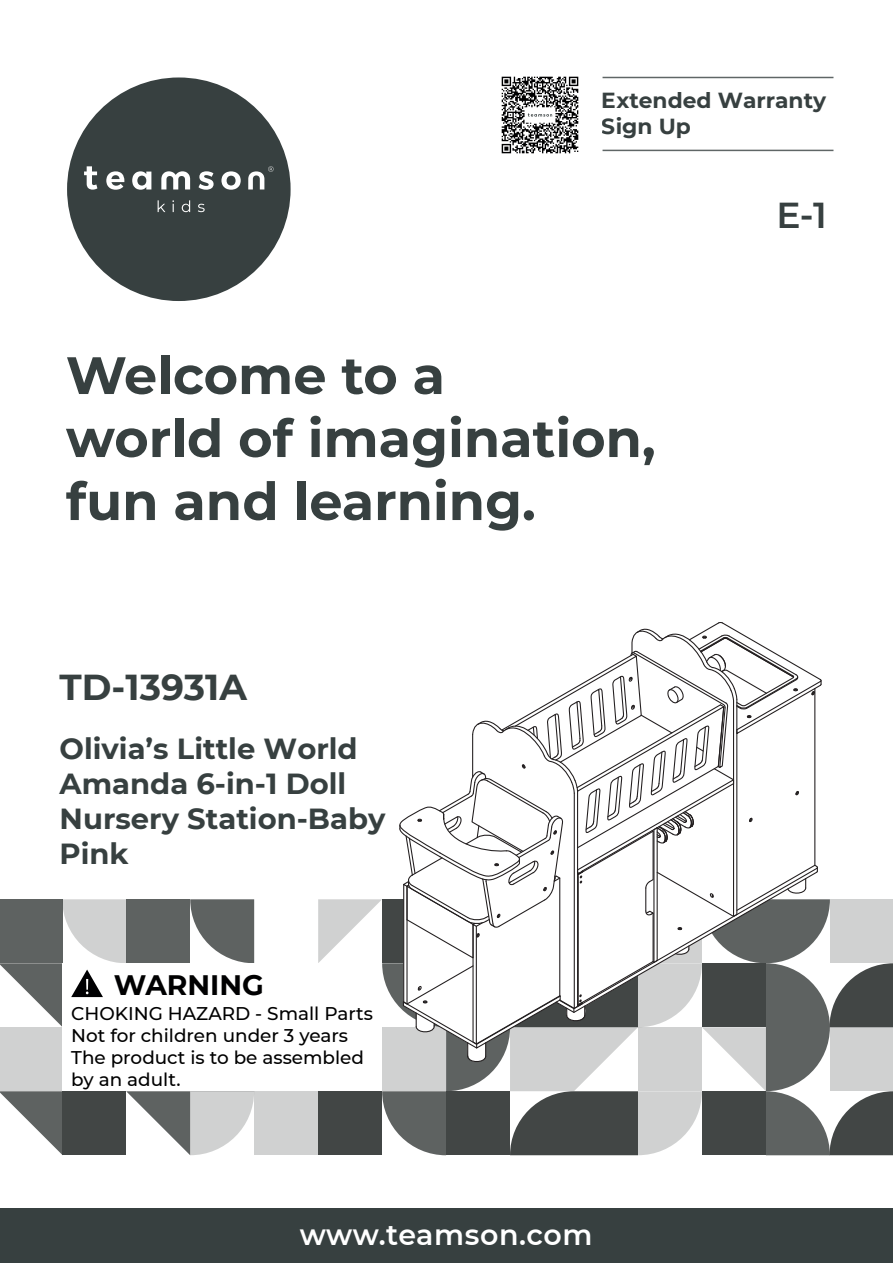
<style>
.page{position:relative;width:893px;height:1263px;background:#fff}
.page>*{position:absolute;margin:0;border:0;box-sizing:border-box;transform-origin:0 0}
.t1{font:700 52.5px/63px "Montserrat";color:#374040}
.t2{font:700 36px "Montserrat";color:#374040}
.t3{font:600 36px "Montserrat";color:#374040}
.t4{font:700 28.95px/34.8px "Montserrat";color:#374040}
.t5{font:600 28.5px "Montserrat";letter-spacing:.015em;color:#fff}
.t6{font:700 28.05px "Montserrat";color:#000001}
.t7{font:700 21.75px/26.1px "Montserrat";color:#374040}
.t8{font:500 18.45px/22px "Montserrat";color:#000001}
</style>
<div class="page">
<div style="left:67px;top:77px;width:224px;height:224px;background:#374040;border-radius:50%"></div>
<svg style="left:158px;top:200px;width:7px;height:12px"></svg>
<svg style="left:172px;top:200px;width:2px;height:12px"></svg>
<svg style="left:182px;top:200px;width:8px;height:12px"></svg>
<svg style="left:198px;top:204px;width:7px;height:8px"></svg>
<svg style="left:161px;top:171px;width:29px;height:18px"></svg>
<svg style="left:106px;top:171px;width:18px;height:19px"></svg>
<svg style="left:132px;top:171px;width:19px;height:19px"></svg>
<svg style="left:198px;top:171px;width:16px;height:19px"></svg>
<svg style="left:221px;top:171px;width:20px;height:19px"></svg>
<svg style="left:84px;top:166px;width:13px;height:24px"></svg>
<svg style="left:248px;top:166px;width:26px;height:23px"></svg>
<div style="left:0;top:1208px;width:893px;height:55px;background:#374040"></div>
<img style="left:501px;top:76px;width:78px;height:78px">
<hr style="left:602px;top:150px;width:231px;height:1px;background:#374040">
<hr style="left:602px;top:77px;width:231px;height:1px;background:#374040">
<svg style="left:0;top:622px;width:893px;height:533px"></svg>
<p class="t7" style="left:602px;top:86px;width:226px">Extended Warranty<br>Sign Up</p>
<h1 class="t1" style="left:66px;top:341px;width:591px">Welcome to a<br>world of imagination, fun and learning.</h1>
<h2 class="t2" style="left:60px;top:661px;width:189px">TD-13931A</h2>
<h3 class="t4" style="left:60px;top:730px;width:327px">Olivia’s Little World<br>Amanda 6-in-1 Doll<br>Nursery Station-Baby<br>Pink</h3>
<h3 class="t6" style="left:114px;top:965px;width:152px">WARNING</h3>
<p class="t8" style="left:71px;top:1001px;width:303px">CHOKING HAZARD - Small Parts<br>Not for children under 3 years<br>The product is to be assembled by an adult.</p>
<h3 class="t5" style="left:300px;top:1214px;width:294px">www.teamson.com</h3>
<h2 class="t3" style="left:776px;top:190px;width:52px">E-1</h2>
</div>
